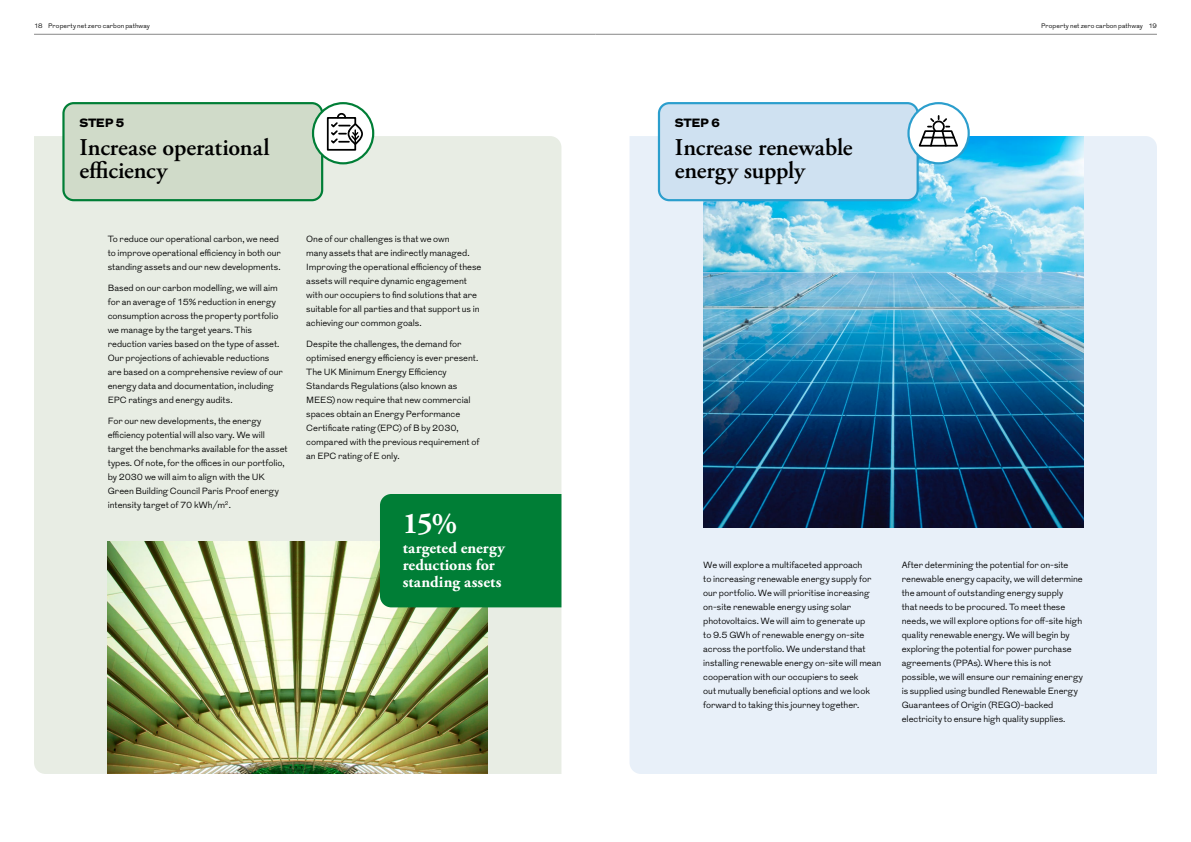
<style>
.page{position:relative;width:1191px;height:842px;background:#fff}
.page>*{position:absolute;margin:0;border:0;box-sizing:border-box;transform-origin:0 0}
.Quotes_24pt_White{font:700 30px "Adobe Garamond Pro";color:#fff}
.Other_Heads_Serif_10{font:600 24px/23px "Adobe Garamond Pro";letter-spacing:-.005em;color:#000}
.Quotes_24pt_White-2{font:700 16px/17px "Adobe Garamond Pro";letter-spacing:.005em;color:#fff}
.t1{font:900 12px "Grot";letter-spacing:-.005em;color:#000}
.Paper_Body_Light_100{font:300 9px/14px "Grot";letter-spacing:-.005em;color:#000}
.t2{font:300 6.5px "Grot";letter-spacing:.015em;color:#000}
</style>
<div class="page">
<div style="left:34px;top:136px;width:527px;height:638px;background:#e8ede4"></div>
<div style="left:629px;top:136px;width:528px;height:638px;background:#e8f0f9"></div>
<img style="left:108px;top:541px;width:380px;height:233px">
<img style="left:703px;top:136px;width:380px;height:391px">
<div style="left:380px;top:494px;width:181px;height:113px;background:#007e36"></div>
<div style="left:63px;top:103px;width:259px;height:97px;background:#d0dbc9;border-radius:10px"></div>
<div style="left:62px;top:102px;width:261px;height:99px;border:2px solid #007e36;border-radius:10px"></div>
<div style="left:659px;top:103px;width:258px;height:97px;background:#cfe1f1;border-radius:10px"></div>
<div style="left:658px;top:102px;width:260px;height:99px;border:2px solid #2b9ecd;border-radius:10px"></div>
<svg style="left:313px;top:103px;width:60px;height:60px"></svg>
<svg style="left:326px;top:112px;width:38px;height:40px"></svg>
<div style="left:312px;top:102px;width:62px;height:62px;border:2px solid #007e36;border-radius:50%"></div>
<div style="left:908px;top:103px;width:60px;height:60px;background:#fff;border-radius:50%"></div>
<svg style="left:918px;top:116px;width:40px;height:31px"></svg>
<hr style="left:922px;top:137px;width:32px;height:1px;background:#000">
<div style="left:907px;top:102px;width:62px;height:62px;border:2px solid #2b9ecd;border-radius:50%"></div>
<hr style="left:34px;top:34px;width:561px;height:1px;background:#878787">
<hr style="left:595px;top:34px;width:562px;height:1px;background:#878787">
<p class="t2" style="left:34px;top:21px;width:117px">18 Property net zero carbon pathway</p>
<p class="t2" style="left:1041px;top:21px;width:117px">Property net zero carbon pathway 19</p>
<p class="t1" style="left:79px;top:115px;width:46px">STEP 5</p>
<p class="Other_Heads_Serif_10" style="left:79px;top:136px;width:192px">Increase operational efficiency</p>
<p class="Paper_Body_Light_100" style="left:108px;top:232px;width:175px">To reduce our operational carbon, we need to improve operational efficiency in both our standing assets and our new developments.</p>
<p class="Paper_Body_Light_100" style="left:108px;top:281px;width:177px">Based on our carbon modelling, we will aim for an average of 15% reduction in energy consumption across the property portfolio we manage by the target years. This reduction varies based on the type of asset.<br>Our projections of achievable reductions are based on a comprehensive review of our energy data and documentation, including EPC ratings and energy audits.</p>
<p class="Paper_Body_Light_100" style="left:108px;top:414px;width:181px">For our new developments, the energy efficiency potential will also vary. We will target the benchmarks available for the asset types. Of note, for the offices in our portfolio, by 2030 we will aim to align with the UK Green Building Council Paris Proof energy intensity target of 70 kWh/m<sup>2</sup>.</p>
<p class="Paper_Body_Light_100" style="left:306px;top:232px;width:177px">One of our challenges is that we own<br>many assets that are indirectly managed.<br>Improving the operational efficiency of these assets will require dynamic engagement with our occupiers to find solutions that are suitable for all parties and that support us in achieving our common goals.</p>
<p class="Paper_Body_Light_100" style="left:306px;top:337px;width:175px">Despite the challenges, the demand for optimised energy efficiency is ever present.<br>The UK Minimum Energy Efficiency Standards Regulations (also known as MEES) now require that new commercial spaces obtain an Energy Performance Certificate rating (EPC) of B by 2030, compared with the previous requirement of an EPC rating of E only.</p>
<p class="Quotes_24pt_White" style="left:403px;top:506px;width:56px">15%</p>
<p class="Quotes_24pt_White-2" style="left:403px;top:540px;width:104px">targeted energy reductions for standing assets</p>
<p class="t1" style="left:675px;top:115px;width:46px">STEP 6</p>
<p class="Other_Heads_Serif_10" style="left:675px;top:136px;width:179px">Increase renewable energy supply</p>
<p class="Paper_Body_Light_100" style="left:703px;top:558px;width:180px">We will explore a multifaceted approach<br>to increasing renewable energy supply for our portfolio. We will prioritise increasing on-site renewable energy using solar photovoltaics. We will aim to generate up<br>to 9.5 GWh of renewable energy on-site across the portfolio. We understand that installing renewable energy on-site will mean cooperation with our occupiers to seek<br>out mutually beneficial options and we look forward to taking this journey together.</p>
<p class="Paper_Body_Light_100" style="left:901px;top:558px;width:183px">After determining the potential for on-site renewable energy capacity, we will determine the amount of outstanding energy supply<br>that needs to be procured. To meet these needs, we will explore options for off-site high quality renewable energy. We will begin by exploring the potential for power purchase agreements (PPAs). Where this is not possible, we will ensure our remaining energy is supplied using bundled Renewable Energy Guarantees of Origin (REGO)-backed electricity to ensure high quality supplies.</p>
</div>
